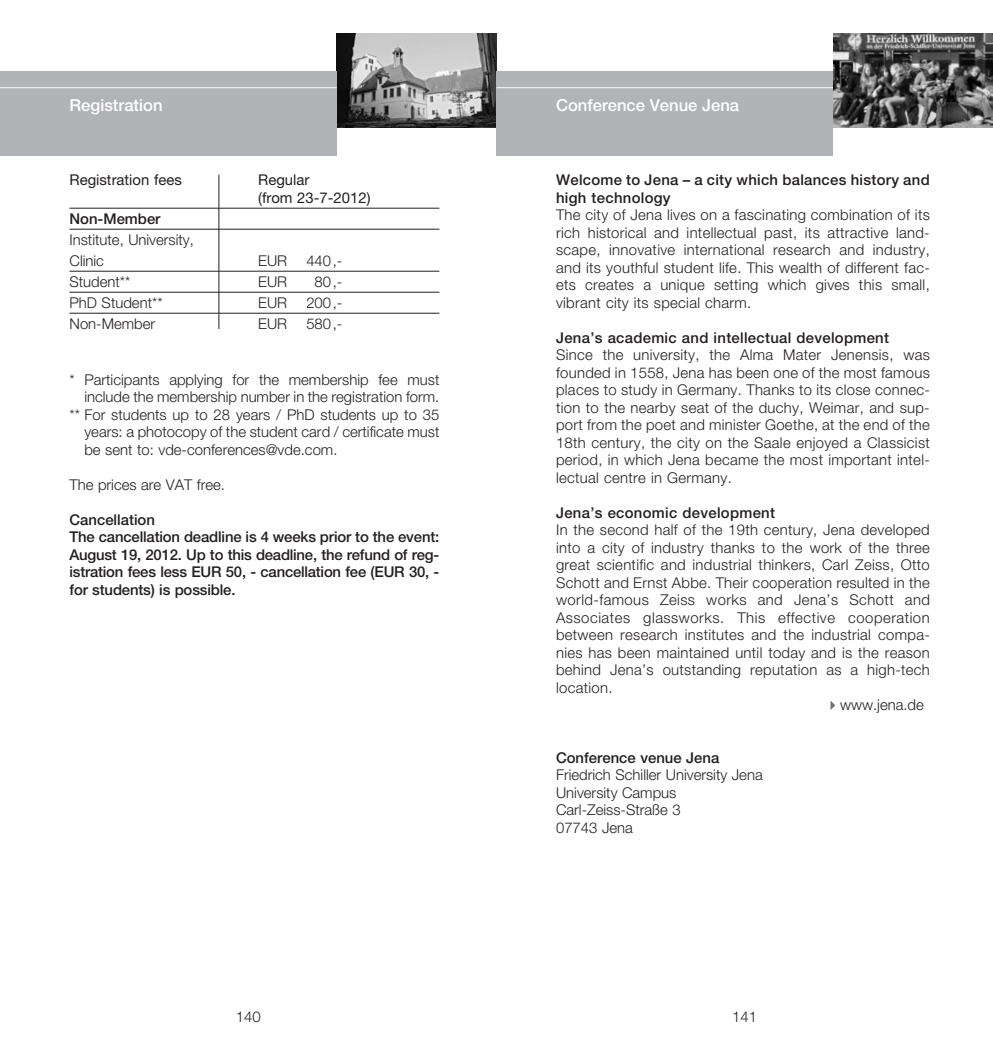
<style>
.page{position:relative;width:993px;height:1042px;background:#fff}
.page>*{position:absolute;margin:0;border:0;box-sizing:border-box;transform-origin:0 0}
.t1{font:500 16.62px "Helvetica Neue LT Std";color:#fff}
.t2{font:300 14.88px/17.5px "Helvetica Neue LT Std";color:#231f20;text-align:justify}
.t3{font:500 14.88px/17.5px "Helvetica Neue LT Std";color:#231f20}
.t4{font:500 14.88px/17.5px "Helvetica Neue LT Std";letter-spacing:.02em;color:#231f20}
.t5{font:14.88px/17.5px "Helvetica Neue LT Std";color:#231f20}
.s1{color:#6c6d70}
</style>
<div class="page">
<img style="left:336px;top:34px;width:160px;height:93px">
<hr style="left:69px;top:208px;width:370px;height:1px;background:#231f20">
<hr style="left:69px;top:229px;width:370px;height:1px;background:#231f20">
<hr style="left:69px;top:271px;width:370px;height:1px;background:#231f20">
<hr style="left:69px;top:292px;width:370px;height:1px;background:#231f20">
<hr style="left:69px;top:313px;width:370px;height:1px;background:#231f20">
<div style="left:496px;top:71px;width:336px;height:85px;background:#b2b3b7"></div>
<div style="left:0;top:71px;width:336px;height:85px;background:#b2b3b7"></div>
<hr style="left:496px;top:87px;width:336px;height:1px;background:#fff">
<hr style="left:0;top:87px;width:336px;height:1px;background:#fff">
<img style="left:832px;top:34px;width:160px;height:93px">
<hr style="left:218px;top:175px;width:1px;height:154px;background:#231f20">
<p class="t1" style="left:69px;top:95px;width:95px">Registration</p>
<p class="t1" style="left:556px;top:95px;width:184px">Conference Venue Jena</p>
<p class="t5" style="left:69px;top:171px;width:114px">Registration fees</p>
<p class="t5" style="left:258px;top:171px;width:114px">Regular<br>(from 23-7-2012)</p>
<p class="t3" style="left:69px;top:210px;width:92px">Non-Member</p>
<p class="t2" style="left:69px;top:229px;width:126px;line-height:21px">Institute, University,<br>Clinic</p>
<p class="t2" style="left:258px;top:251px;width:30px">EUR</p>
<p class="t2" style="left:306px;top:251px;width:37px">440,-</p>
<p class="t2" style="left:69px;top:272px;width:62px">Student**</p>
<p class="t2" style="left:258px;top:272px;width:30px">EUR</p>
<p class="t2" style="left:314px;top:272px;width:29px">80,-</p>
<p class="t2" style="left:69px;top:293px;width:94px">PhD Student**</p>
<p class="t2" style="left:258px;top:293px;width:30px">EUR</p>
<p class="t2" style="left:306px;top:293px;width:37px">200,-</p>
<p class="t2" style="left:69px;top:314px;width:87px">Non-Member</p>
<p class="t2" style="left:258px;top:314px;width:30px">EUR</p>
<p class="t2" style="left:306px;top:314px;width:37px">580,-</p>
<p class="t2" style="left:69px;top:370px;width:371px">* Participants applying for the membership fee must</p>
<p class="t2" style="left:84px;top:388px;width:356px">include the membership number in the registration form.</p>
<p class="t2" style="left:69px;top:405px;width:371px">** For students up to 28 years / PhD students up to 35</p>
<p class="t2" style="left:84px;top:423px;width:356px">years: a photocopy of the student card / certificate must</p>
<p class="t2" style="left:84px;top:440px;width:254px">be sent to: vde-conferences@vde.com.</p>
<p class="t2" style="left:69px;top:475px;width:157px">The prices are VAT free.</p>
<p class="t3" style="left:69px;top:511px;width:371px">Cancellation<br>The cancellation deadline is 4 weeks prior to the event:<br>August 19, 2012. Up to this deadline, the refund of reg&shy;istration fees less EUR 50, - cancellation fee (EUR 30, - for students) is possible.</p>
<p class="t2" style="left:236px;top:1008px;width:26px">140</p>
<p class="t4" style="left:556px;top:171px;width:375px">Welcome to Jena – a city which balances history and high technology</p>
<p class="t2" style="left:556px;top:206px;width:375px">The city of Jena lives on a fascinating combination of its rich historical and intellectual past, its attractive land&shy;scape, innovative international research and industry, and its youthful student life. This wealth of different fac&shy;ets creates a unique setting which gives this small, vibrant city its special charm.</p>
<p class="t4" style="left:556px;top:329px;width:334px">Jena’s academic and intellectual development</p>
<p class="t2" style="left:556px;top:346px;width:375px">Since the university, the Alma Mater Jenensis, was founded in 1558, Jena has been one of the most famous places to study in Germany. Thanks to its close connec&shy;tion to the nearby seat of the duchy, Weimar, and sup&shy;port from the poet and minister Goethe, at the end of the 18th century, the city on the Saale enjoyed a Classicist period, in which Jena became the most important intel&shy;lectual centre in Germany.</p>
<p class="t4" style="left:556px;top:503px;width:220px">Jena’s economic development</p>
<p class="t2" style="left:556px;top:521px;width:375px">In the second half of the 19th century, Jena developed into a city of industry thanks to the work of the three great scientific and industrial thinkers, Carl Zeiss, Otto Schott and Ernst Abbe. Their cooperation resulted in the world-famous Zeiss works and Jena’s Schott and Associates glassworks. This effective cooperation between research institutes and the industrial compa&shy;nies has been maintained until today and is the reason behind Jena’s outstanding reputation as a high-tech location.</p>
<p class="t2" style="left:824px;top:696px;width:100px"><span class="s1">✔</span>www.jena.de</p>
<p class="t3" style="left:556px;top:748px;width:165px">Conference venue Jena</p>
<p class="t2" style="left:556px;top:766px;width:208px;text-align:left">Friedrich Schiller University Jena<br>University Campus<br>Carl-Zeiss-Straße 3<br>07743 Jena</p>
<p class="t2" style="left:732px;top:1008px;width:26px">141</p>
</div>
